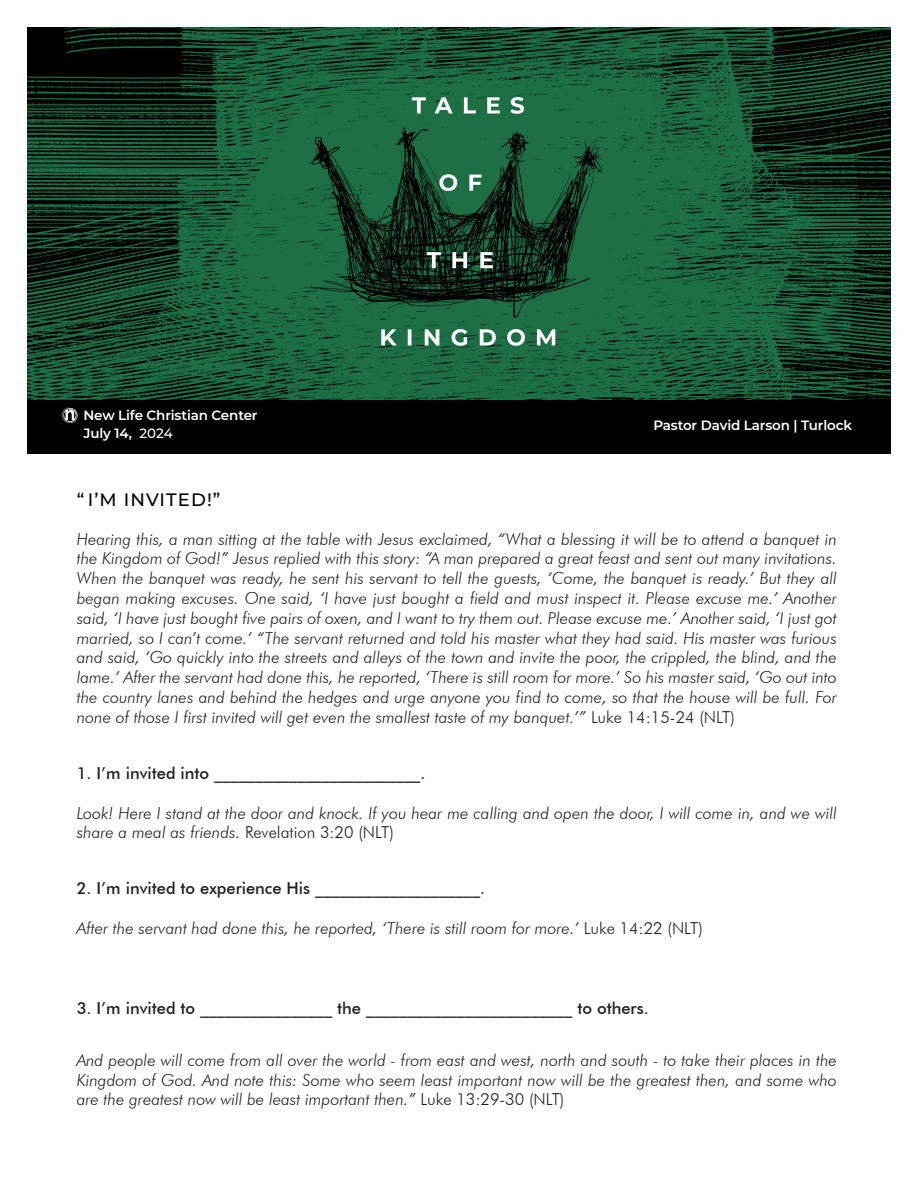
<style>
.page{position:relative;width:918px;height:1188px;background:#fff}
.page>*{position:absolute;margin:0;border:0;box-sizing:border-box;transform-origin:0 0}
.t1{font:500 18px "Montserrat";letter-spacing:.06em;color:#000}
.t2{font:italic 300 16.5px/19.8px "Futura BT";color:#231f20;text-align:justify}
.t3{font:500 16.5px "Futura BT";color:#231f20}
.t4{font:600 13.5px "Montserrat";letter-spacing:-.01em;color:#fff}
.s1{font-weight:500}
.s2{font-style:normal}
</style>
<div class="page">
<img style="left:27px;top:27px;width:864px;height:373px">
<div style="left:27px;top:400px;width:864px;height:54px;background:#000"></div>
<img style="left:63px;top:407px;width:15px;height:16px">
<p class="t4" style="left:83px;top:405px;width:176px">New Life Christian Center</p>
<p class="t4" style="left:83px;top:423px;width:91px">July 14, <span class="s1">2024</span></p>
<p class="t1" style="left:77px;top:487px;width:145px">“ I’M INVITED!”</p>
<p class="t4" style="left:653px;top:415px;width:200px">Pastor David Larson | Turlock</p>
<p class="t2" style="left:77px;top:529px;width:762px">Hearing this, a man sitting at the table with Jesus exclaimed, “What a blessing it will be to attend a banquet in the Kingdom of God!” Jesus replied with this story: “A man prepared a great feast and sent out many invitations.<br>When the banquet was ready, he sent his servant to tell the guests, ‘Come, the banquet is ready.’ But they all began making excuses. One said, ‘I have just bought a field and must inspect it. Please excuse me.’ Another said, ‘I have just bought five pairs of oxen, and I want to try them out. Please excuse me.’ Another said, ‘I just got married, so I can’t come.’ “The servant returned and told his master what they had said. His master was furious and said, ‘Go quickly into the streets and alleys of the town and invite the poor, the crippled, the blind, and the lame.’ After the servant had done this, he reported, ‘There is still room for more.’ So his master said, ‘Go out into the country lanes and behind the hedges and urge anyone you find to come, so that the house will be full. For none of those I first invited will get even the smallest taste of my banquet.’” <span class="s2">Luke 14:15-24 (NLT)</span></p>
<p class="t3" style="left:77px;top:763px;width:350px">1. I’m invited into _________________________.</p>
<p class="t2" style="left:77px;top:803px;width:762px">Look! Here I stand at the door and knock. If you hear me calling and open the door, I will come in, and we will share a meal as friends. <span class="s2">Revelation 3:20 (NLT)</span></p>
<p class="t3" style="left:77px;top:878px;width:410px">2. I’m invited to experience His ____________________.</p>
<p class="t2" style="left:77px;top:918px;width:628px">After the servant had done this, he reported, ‘There is still room for more.’ <span class="s2">Luke 14:22 (NLT)</span></p>
<p class="t3" style="left:77px;top:999px;width:574px">3. I’m invited to ________________ the _________________________ to others.</p>
<p class="t2" style="left:77px;top:1050px;width:762px">And people will come from all over the world - from east and west, north and south - to take their places in the Kingdom of God. And note this: Some who seem least important now will be the greatest then, and some who are the greatest now will be least important then.” <span class="s2">Luke 13:29-30 (NLT)</span></p>
</div>
